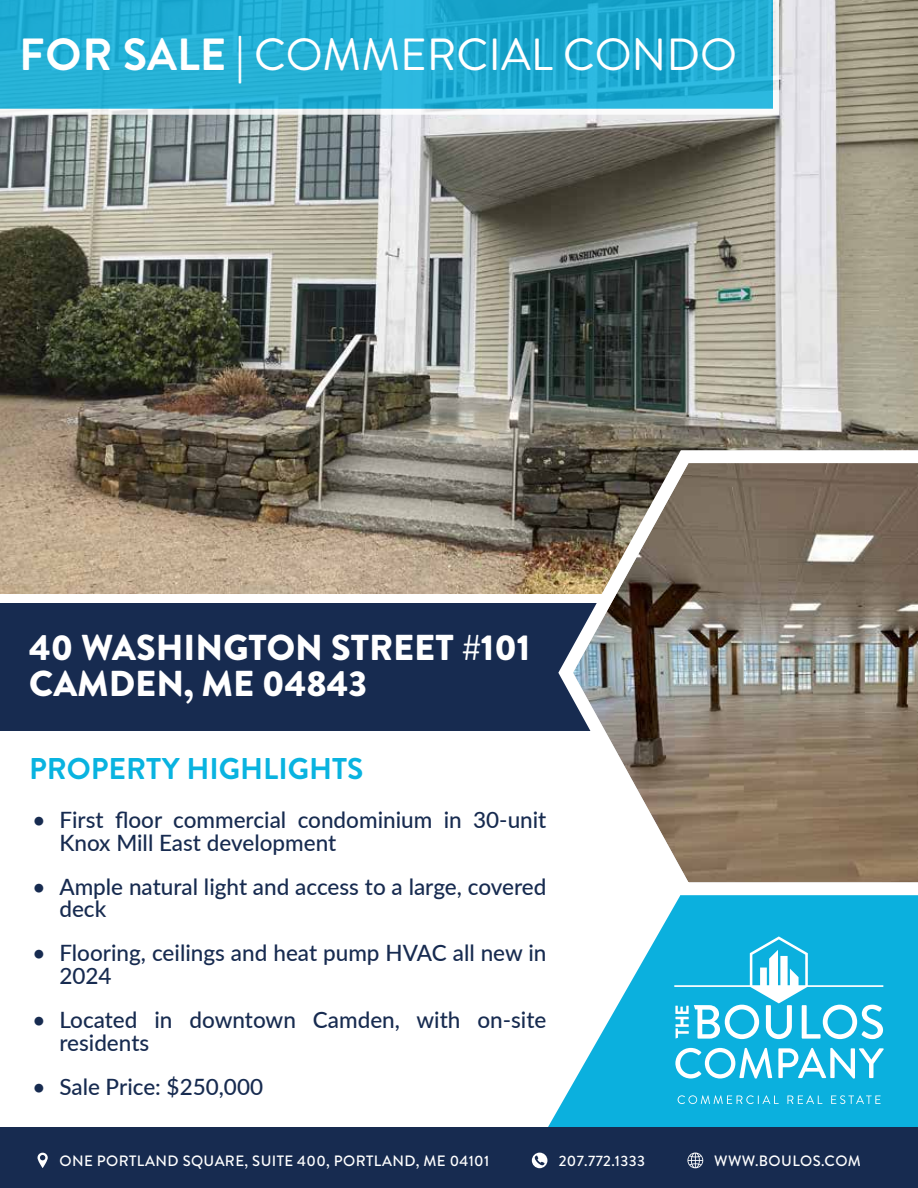
<style>
.page{position:relative;width:918px;height:1188px;background:#fff}
.page>*{position:absolute;margin:0;border:0;box-sizing:border-box;transform-origin:0 0}
.t1{font:45px "Brandon Grotesque";color:#fff}
.t2{font:900 36px/36px "Brandon Grotesque";color:#fff}
.t3{font:700 30px "Brandon Grotesque";color:#09b3e0}
.t4{font:500 22.5px/22.5px "Lato";color:#172b50}
.t5{font:500 15px "Brandon Grotesque";letter-spacing:.025em;color:#fff}
.s1{font-weight:700}
.s2{font-weight:900}
</style>
<div class="page">
<img style="left:0;top:0;width:918px;height:594px">
<svg style="left:0;top:0;width:779px;height:115px;background:#2eb1d5"></svg>
<svg style="left:513px;top:906px;width:405px;height:222px;fill:#0bb0de"></svg>
<svg style="left:675px;top:1048px;width:97px;height:31px"></svg>
<svg style="left:778px;top:1048px;width:106px;height:31px"></svg>
<svg style="left:674px;top:936px;width:209px;height:103px"></svg>
<svg style="left:678px;top:1095px;width:101px;height:9px"></svg>
<svg style="left:787px;top:1095px;width:35px;height:9px"></svg>
<svg style="left:831px;top:1095px;width:50px;height:9px"></svg>
<div style="left:0;top:603px;width:674px;height:128px;background:#172b50"></div>
<svg style="left:548px;top:439px;width:370px;height:467px"></svg>
<div style="left:0;top:1128px;width:918px;height:60px;background:#172b50"></div>
<svg style="left:38px;top:1153px;width:10px;height:15px"></svg>
<svg style="left:532px;top:1153px;width:15px;height:15px"></svg>
<svg style="left:687px;top:1153px;width:16px;height:15px"></svg>
<h1 class="t1" style="left:19px;top:23px;width:719px"><span class="s1">FOR SALE</span> <span class="s2">|</span> COMMERCIAL CONDO</h1>
<h2 class="t2" style="left:29px;top:630px;width:503px">40 WASHINGTON STREET #101<br>CAMDEN, ME 04843</h2>
<h3 class="t3" style="left:29px;top:748px;width:336px">PROPERTY HIGHLIGHTS</h3>
<p class="t4" style="left:59px;top:808px;width:489px;text-indent:-27px">• First floor commercial condominium in 30-unit<br>Knox Mill East development</p>
<p class="t4" style="left:59px;top:874px;width:489px;text-indent:-27px">• Ample natural light and access to a large, covered deck</p>
<p class="t4" style="left:59px;top:941px;width:489px;text-indent:-27px">• Flooring, ceilings and heat pump HVAC all new in<br>2024</p>
<p class="t4" style="left:59px;top:1008px;width:489px;text-indent:-27px">• Located in downtown Camden, with on-site residents</p>
<p class="t4" style="left:32px;top:1074px;width:232px">• Sale Price: $250,000</p>
<p class="t5" style="left:60px;top:1150px;width:431px">ONE PORTLAND SQUARE, SUITE 400, PORTLAND, ME 04101</p>
<p class="t5" style="left:559px;top:1150px;width:88px">207.772.1333</p>
<p class="t5" style="left:714px;top:1150px;width:148px">WWW.BOULOS.COM</p>
</div>
